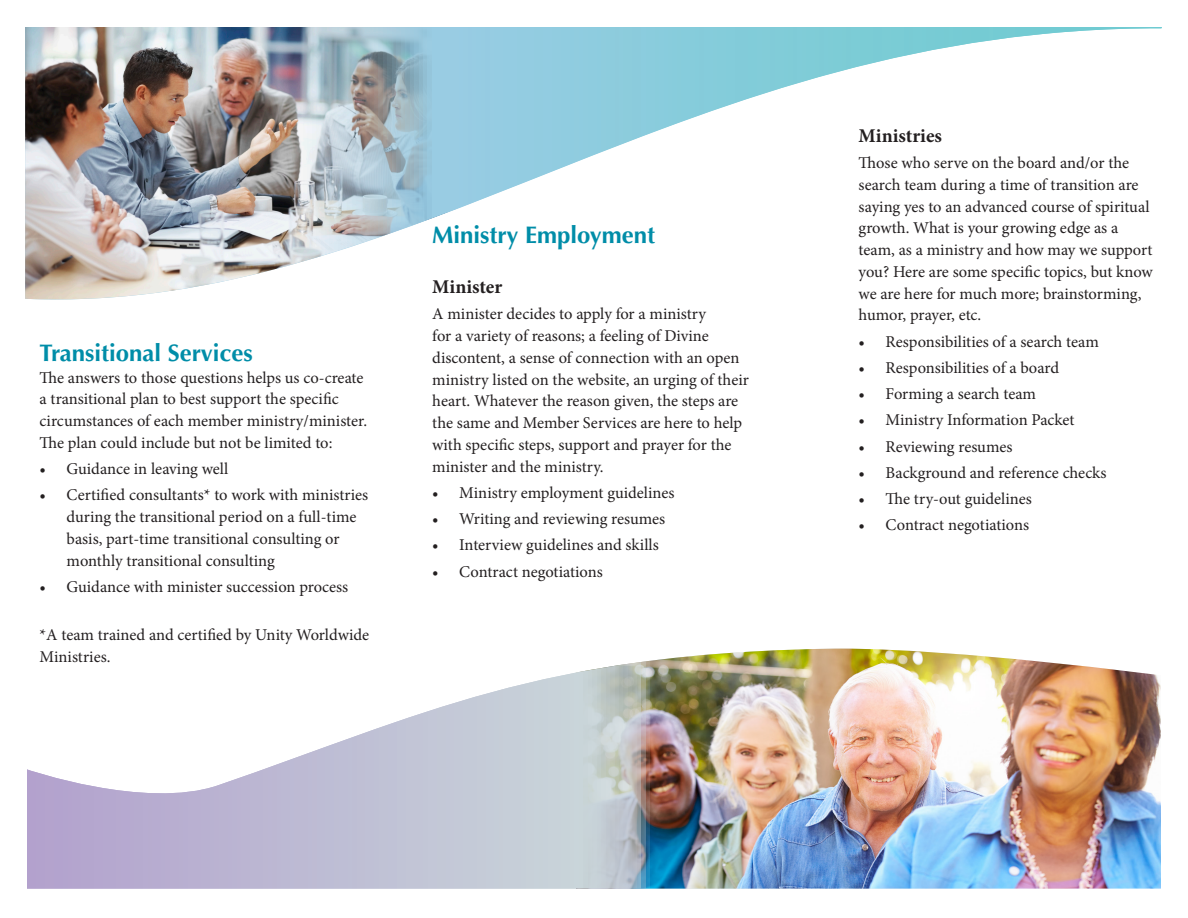
<style>
.page{position:relative;width:1188px;height:918px;background:#fff}
.page>*{position:absolute;margin:0;border:0;box-sizing:border-box;transform-origin:0 0}
.Subhead{font:700 24px "Optima LT Std";color:#008da8}
.Subhead-2{font:700 19.5px "Minion Pro";color:#231f20}
.Subhead-3{font:16.5px/21.8px "Minion Pro";color:#231f20}
</style>
<div class="page">
<img style="left:27px;top:648px;width:1134px;height:241px">
<img style="left:26px;top:27px;width:1136px;height:273px">
<p class="Subhead" style="left:40px;top:339px;width:215px">Transitional Services</p>
<p class="Subhead-3" style="left:40px;top:366px;width:329px">The answers to those questions helps us co-create a transitional plan to best support the specific circumstances of each member ministry/minister.<br>The plan could include but not be limited to:</p>
<p class="Subhead-3" style="left:40px;top:458px;width:190px">• Guidance in leaving well</p>
<p class="Subhead-3" style="left:67px;top:484px;width:303px;text-indent:-27px">• Certified consultants* to work with ministries during the transitional period on a full-time basis, part-time transitional consulting or monthly transitional consulting</p>
<p class="Subhead-3" style="left:40px;top:576px;width:310px">• Guidance with minister succession process</p>
<p class="Subhead-3" style="left:40px;top:624px;width:331px">*A team trained and certified by Unity Worldwide<br>Ministries.</p>
<p class="Subhead" style="left:432px;top:221px;width:224px">Ministry Employment</p>
<p class="Subhead-2" style="left:432px;top:273px;width:71px">Minister</p>
<p class="Subhead-3" style="left:432px;top:303px;width:318px">A minister decides to apply for a ministry<br>for a variety of reasons; a feeling of Divine discontent, a sense of connection with an open ministry listed on the website, an urging of their heart. Whatever the reason given, the steps are the same and Member Services are here to help with specific steps, support and prayer for the minister and the ministry.</p>
<p class="Subhead-3" style="left:432px;top:482px;width:244px">• Ministry employment guidelines</p>
<p class="Subhead-3" style="left:432px;top:508px;width:235px">• Writing and reviewing resumes</p>
<p class="Subhead-3" style="left:432px;top:534px;width:228px">• Interview guidelines and skills</p>
<p class="Subhead-3" style="left:432px;top:561px;width:172px">• Contract negotiations</p>
<p class="Subhead-2" style="left:859px;top:122px;width:85px">Ministries</p>
<p class="Subhead-3" style="left:859px;top:152px;width:296px">Those who serve on the board and/or the search team during a time of transition are saying yes to an advanced course of spiritual growth. What is your growing edge as a team, as a ministry and how may we support you? Here are some specific topics, but know we are here for much more; brainstorming, humor, prayer, etc.</p>
<p class="Subhead-3" style="left:859px;top:331px;width:242px">• Responsibilities of a search team</p>
<p class="Subhead-3" style="left:859px;top:357px;width:202px">• Responsibilities of a board</p>
<p class="Subhead-3" style="left:859px;top:383px;width:179px">• Forming a search team</p>
<p class="Subhead-3" style="left:859px;top:409px;width:218px">• Ministry Information Packet</p>
<p class="Subhead-3" style="left:859px;top:436px;width:155px">• Reviewing resumes</p>
<p class="Subhead-3" style="left:859px;top:462px;width:249px">• Background and reference checks</p>
<p class="Subhead-3" style="left:859px;top:488px;width:175px">• The try-out guidelines</p>
<p class="Subhead-3" style="left:859px;top:514px;width:172px">• Contract negotiations</p>
</div>
